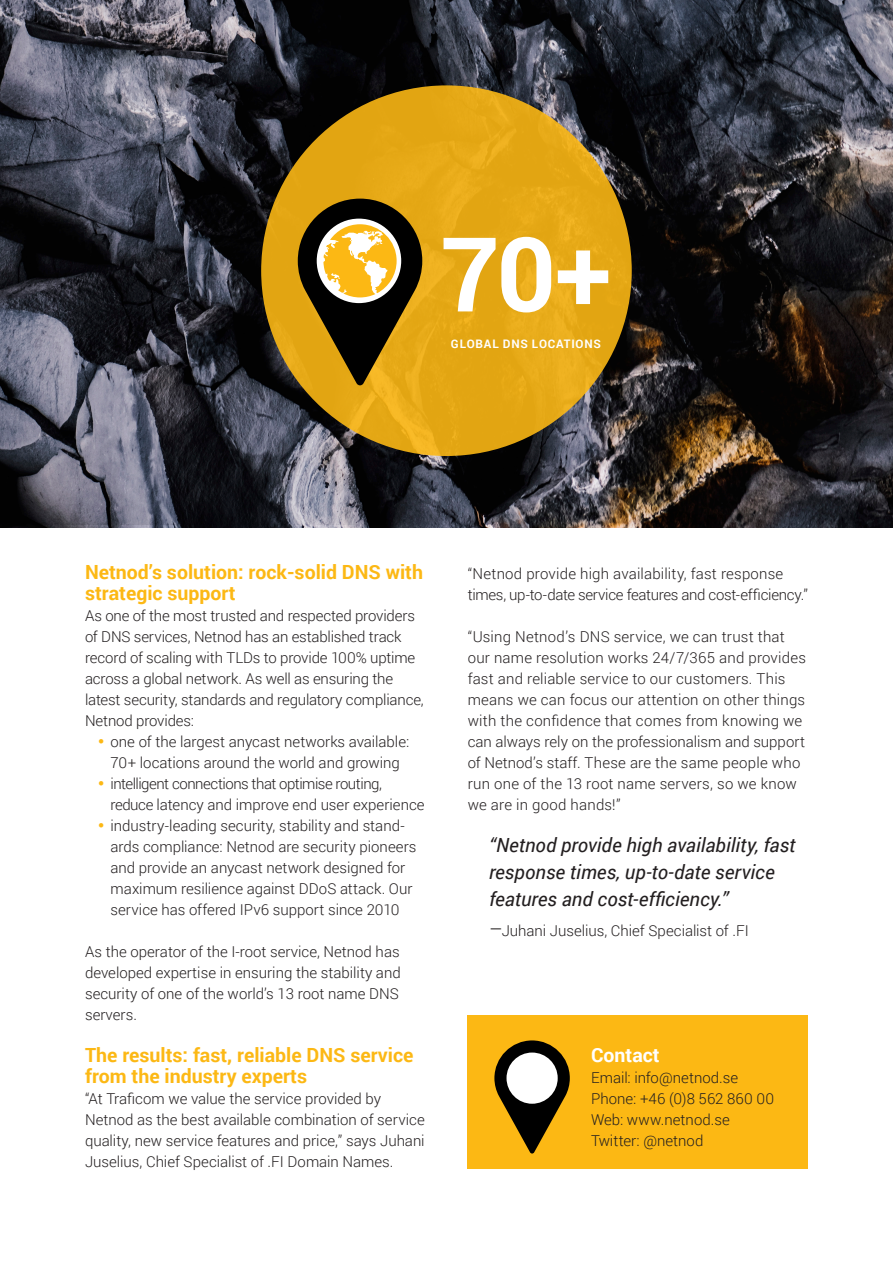
<style>
.page{position:relative;width:893px;height:1263px;background:#fff}
.page>*{position:absolute;margin:0;border:0;box-sizing:border-box;transform-origin:0 0}
.Rubrik{font:700 103.5px "Roboto";color:#fff}
.mellis{font:700 19.5px/21px "Roboto";color:#fcb814}
.Small_Quote{font:italic 19.5px/27px "Roboto";color:#231f20}
.mellis_faktaruta{font:700 19.5px "Roboto";color:#fff}
.body{font:300 15px/21px "Roboto";color:#231f20}
.mellis-2{font:300 15px/21px "Roboto";color:#231f20}
.body-2{font:300 15px/21px "Roboto";letter-spacing:-.025em;color:#231f20}
.body_faktaruta{font:300 15px "Roboto";color:#231f20}
.Small_Quote-2{font:300 15px "Roboto";letter-spacing:-.005em;color:#231f20}
.mellis-3{font:700 11.7px "Roboto";letter-spacing:.065em;color:#fff}
.s1{color:#fcb814}
.s2{font-size:19.5px}
</style>
<div class="page">
<svg style="left:0;top:0;width:893px;height:525px;background:#323238"></svg>
<div style="left:261px;top:85px;width:371px;height:371px;background:#e4a714;border-radius:50%"></div>
<svg style="left:298px;top:199px;width:124px;height:186px"></svg>
<div style="left:468px;top:1015px;width:340px;height:153px;background:#fcb814"></div>
<svg style="left:494px;top:1040px;width:76px;height:113px"></svg>
<div style="left:506px;top:1052px;width:52px;height:52px;background:#fff;border-radius:50%"></div>
<p class="Rubrik" style="left:440px;top:202px;width:172px">70+</p>
<p class="mellis-3" style="left:451px;top:336px;width:151px">GLOBAL DNS LOCATIONS</p>
<p class="mellis" style="left:85px;top:561px;width:340px">Netnod’s solution: rock-solid DNS with strategic support</p>
<p class="body" style="left:85px;top:605px;width:340px">As one of the most trusted and respected providers of DNS services, Netnod has an established track record of scaling with TLDs to provide 100% uptime across a global network. As well as ensuring the latest security, standards and regulatory compliance, Netnod provides:</p>
<p class="body" style="left:98px;top:731px;width:313px;text-align:center"><span class="s1">•</span> one of the largest anycast networks available:<br>70+ locations around the world and growing</p>
<p class="body-2" style="left:111px;top:773px;width:316px;text-indent:-13px"><span class="s1">•</span> intelligent connections that optimise routing, reduce latency and improve end user experience</p>
<p class="body" style="left:111px;top:815px;width:307px;text-indent:-13px"><span class="s1">•</span> industry-leading security, stability and stand&shy;ards compliance: Netnod are security pioneers and provide an anycast network designed for maximum resilience against DDoS attack. Our service has offered IPv6 support since 2010</p>
<p class="mellis-2" style="left:85px;top:941px;width:317px">As the operator of the I-root service, Netnod has developed expertise in ensuring the stability and security of one of the world’s 13 root name DNS servers.</p>
<p class="mellis" style="left:85px;top:1044px;width:330px">The results: fast, reliable DNS service from the industry experts</p>
<p class="body" style="left:85px;top:1088px;width:341px">“At Traficom we value the service provided by Netnod as the best available combination of service quality, new service features and price,” says Juhani Juselius, Chief Specialist of .FI Domain Names.</p>
<p class="body" style="left:468px;top:563px;width:342px">“Netnod provide high availability, fast response times, up-to-date service features and cost-efficiency.”</p>
<p class="body" style="left:468px;top:626px;width:340px">“Using Netnod’s DNS service, we can trust that our name resolution works 24/7/365 and provides fast and reliable service to our customers. This means we can focus our attention on other things with the confidence that comes from knowing we can always rely on the professionalism and support of Netnod’s staff. These are the same people who run one of the 13 root name servers, so we know we are in good hands!”</p>
<p class="Small_Quote" style="left:489px;top:831px;width:308px">“Netnod provide high availability, fast response times, up-to-date service features and cost-efficiency.”</p>
<p class="Small_Quote-2" style="left:489px;top:920px;width:261px"><span class="s2">–</span>Juhani Juselius, Chief Specialist of .FI</p>
<p class="mellis_faktaruta" style="left:591px;top:1041px;width:70px">Contact</p>
<p class="body_faktaruta" style="left:591px;top:1067px;width:149px">Email: info@netnod.se</p>
<p class="body_faktaruta" style="left:591px;top:1088px;width:185px">Phone: +46 (0)8 562 860 00</p>
<p class="body_faktaruta" style="left:591px;top:1109px;width:140px">Web: www.netnod.se</p>
<p class="body_faktaruta" style="left:591px;top:1130px;width:114px">Twitter: @netnod</p>
</div>
